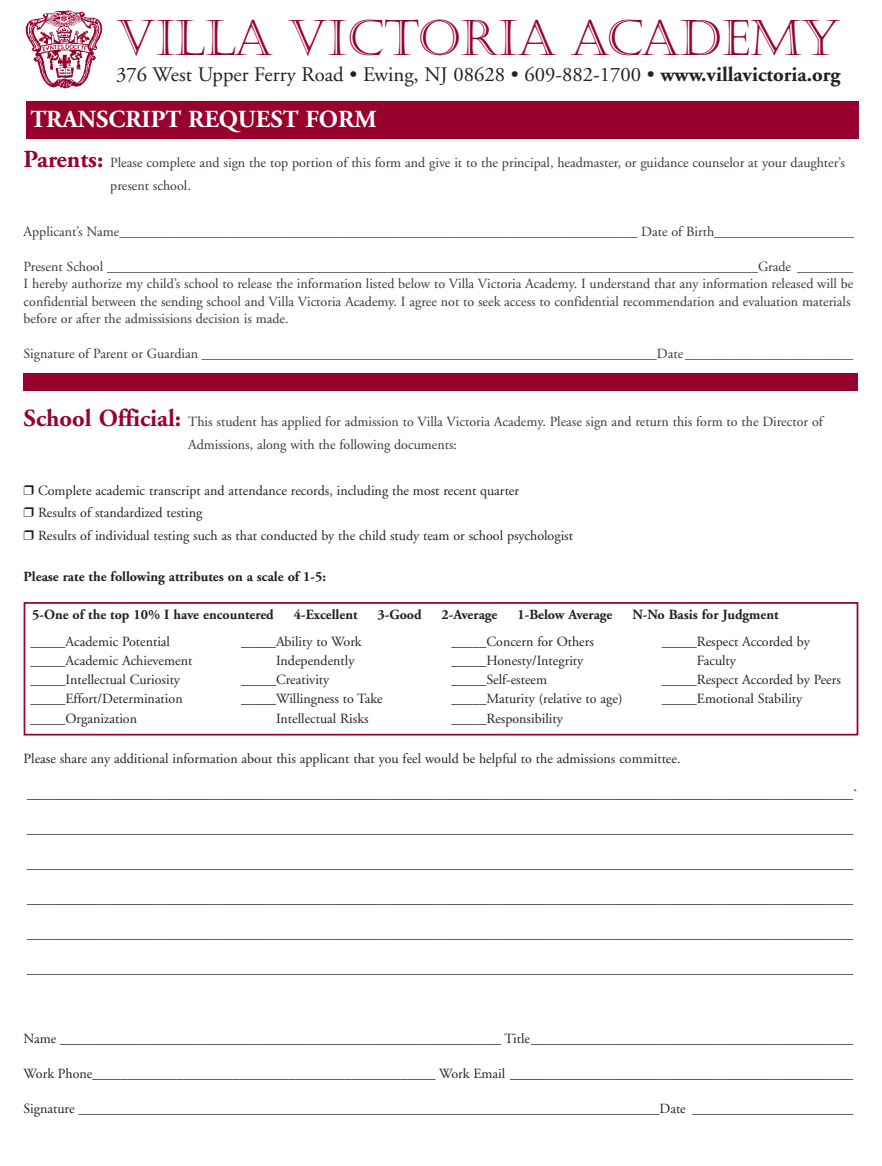
<style>
.page{position:relative;width:882px;height:1166px;background:#fff}
.page>*{position:absolute;margin:0;border:0;box-sizing:border-box;transform-origin:0 0}
.t1{font:48.82px "Castellar";color:#98002e}
.t2{font:700 24.5px "Adobe Garamond";color:#fff}
.t3{font:20.65px "Adobe Garamond";color:#231f20}
.t4{font:14px/19.2px "Adobe Garamond";color:#231f20}
.t5{font:14px/17.5px "Adobe Garamond";color:#3d3537}
.t6{font:700 14px "Adobe Garamond";color:#231f20}
.s1{font-weight:700}
.s2{font-weight:700;font-size:24.5px;color:#98002e}
</style>
<div class="page">
<div style="left:24px;top:373px;width:834px;height:18px;background:#98002e"></div>
<div style="left:26px;top:101px;width:832px;height:37px;background:#98002e"></div>
<img style="left:25px;top:10px;width:78px;height:79px">
<div style="left:24px;top:602px;width:834px;height:133px;border:2px solid #98002e"></div>
<h1 class="t1" style="left:116px;top:10px;width:726px">VILLA VICTORIA ACADEMY</h1>
<h3 class="t3" style="left:116px;top:67px;width:726px">376 West Upper Ferry Road • Ewing, NJ 08628 • 609-882-1700 • <span class="s1">www.villavictoria.org</span></h3>
<h2 class="t2" style="left:30px;top:110px;width:348px">TRANSCRIPT REQUEST FORM</h2>
<p class="t5" style="left:110px;top:153px;width:736px;line-height:22.8px;text-indent:-87px"><span class="s2">Parents:</span> Please complete and sign the top portion of this form and give it to the principal, headmaster, or guidance counselor at your daughter’s present school.</p>
<p class="t5" style="left:24px;top:224px;width:832px">Applicant’s Name__________________________________________________________________________ Date of Birth____________________</p>
<p class="t5" style="left:24px;top:259px;width:831px">Present School _____________________________________________________________________________________________Grade ________ I hereby authorize my child’s school to release the information listed below to Villa Victoria Academy. I understand that any information released will be confidential between the sending school and Villa Victoria Academy. I agree not to seek access to confidential recommendation and evaluation materials before or after the admissisions decision is made.</p>
<p class="t5" style="left:24px;top:346px;width:831px">Signature of Parent or Guardian _________________________________________________________________Date ________________________</p>
<p class="t5" style="left:188px;top:412px;width:636px;line-height:22.8px;text-indent:-164px"><span class="s2">School Official:</span> This student has applied for admission to Villa Victoria Academy. Please sign and return this form to the Director of<br>Admissions, along with the following documents:</p>
<p class="t4" style="left:24px;top:480px;width:551px;line-height:22.8px">❒ Complete academic transcript and attendance records, including the most recent quarter<br>❒ Results of standardized testing<br>❒ Results of individual testing such as that conducted by the child study team or school psychologist</p>
<p class="t6" style="left:24px;top:570px;width:304px">Please rate the following attributes on a scale of 1-5:</p>
<p class="t6" style="left:32px;top:609px;width:243px">5-One of the top 10% I have encountered</p>
<p class="t6" style="left:294px;top:609px;width:65px">4-Excellent</p>
<p class="t6" style="left:378px;top:609px;width:46px">3-Good</p>
<p class="t6" style="left:442px;top:609px;width:57px">2-Average</p>
<p class="t6" style="left:517px;top:609px;width:97px">1-Below Average</p>
<p class="t6" style="left:632px;top:609px;width:148px">N-No Basis for Judgment</p>
<p class="t4" style="left:31px;top:632px;width:163px">_____Academic Potential _____Academic Achievement _____Intellectual Curiosity _____Effort/Determination _____Organization</p>
<p class="t4" style="left:241px;top:632px;width:122px">_____Ability to Work</p>
<p class="t4" style="left:276px;top:652px;width:80px">Independently</p>
<p class="t4" style="left:241px;top:671px;width:90px">_____Creativity</p>
<p class="t4" style="left:241px;top:690px;width:143px">_____Willingness to Take</p>
<p class="t4" style="left:276px;top:709px;width:94px">Intellectual Risks</p>
<p class="t4" style="left:451px;top:632px;width:172px">_____Concern for Others _____Honesty/Integrity _____Self-esteem _____Maturity (relative to age) _____Responsibility</p>
<p class="t4" style="left:662px;top:632px;width:149px">_____Respect Accorded by</p>
<p class="t4" style="left:697px;top:652px;width:41px">Faculty</p>
<p class="t4" style="left:662px;top:671px;width:181px">_____Respect Accorded by Peers</p>
<p class="t4" style="left:662px;top:690px;width:142px">_____Emotional Stability</p>
<p class="t4" style="left:24px;top:749px;width:658px">Please share any additional information about this applicant that you feel would be helpful to the admissions committee.</p>
<p class="t4" style="left:27px;top:784px;width:833px">______________________________________________________________________________________________________________________`</p>
<p class="t4" style="left:27px;top:819px;width:827px">______________________________________________________________________________________________________________________</p>
<p class="t4" style="left:27px;top:854px;width:827px">______________________________________________________________________________________________________________________</p>
<p class="t4" style="left:27px;top:889px;width:827px">______________________________________________________________________________________________________________________</p>
<p class="t4" style="left:27px;top:924px;width:827px">______________________________________________________________________________________________________________________</p>
<p class="t4" style="left:27px;top:959px;width:827px">______________________________________________________________________________________________________________________</p>
<p class="t4" style="left:24px;top:1029px;width:831px">Name _______________________________________________________________ Title______________________________________________</p>
<p class="t4" style="left:24px;top:1064px;width:831px">Work Phone_________________________________________________ Work Email _________________________________________________</p>
<p class="t4" style="left:24px;top:1099px;width:831px">Signature ___________________________________________________________________________________Date _______________________</p>
</div>
